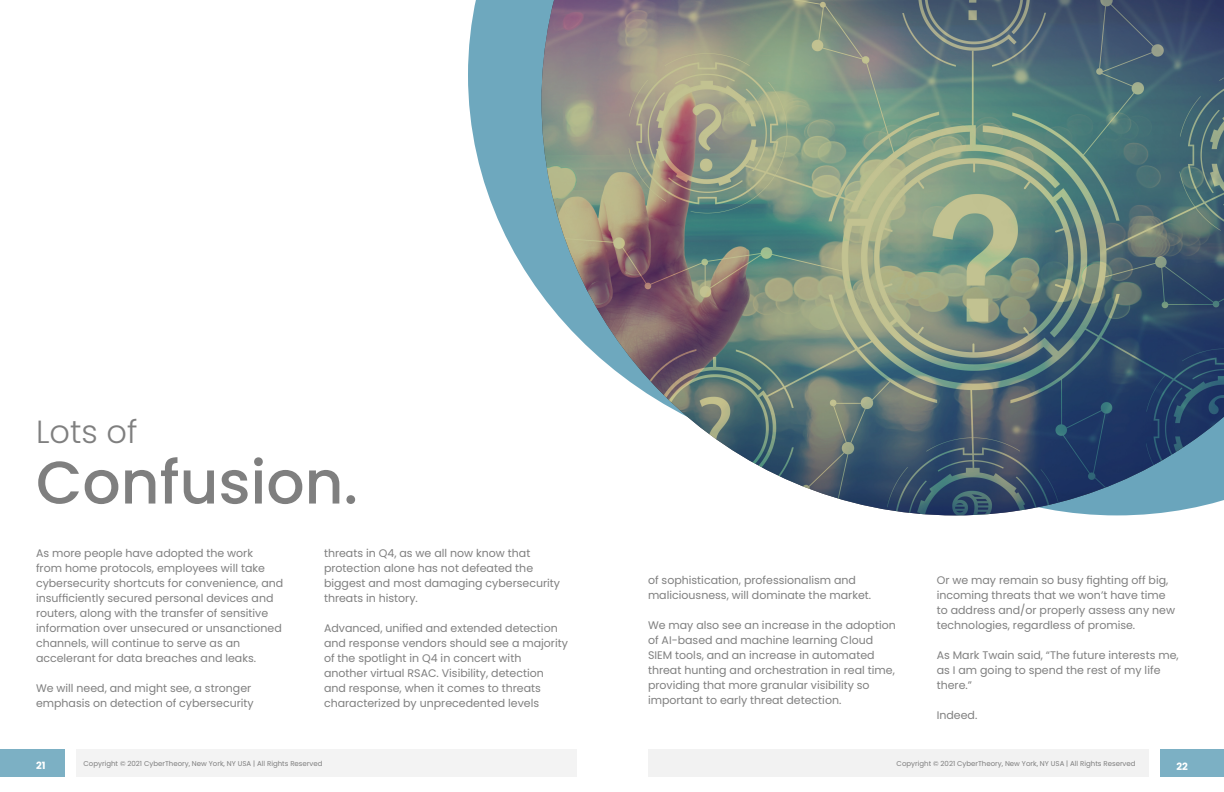
<style>
.page{position:relative;width:1224px;height:792px;background:#fff}
.page>*{position:absolute;margin:0;border:0;box-sizing:border-box;transform-origin:0 0}
.t1{font:500 60px "Poppins";color:#7f7f7f}
.t2{font:300 32px "Poppins";color:#7f7f7f}
.t3{font:11px/15px "Poppins";color:#7f7f7f}
.t4{font:700 10px "Poppins";color:#fff}
.t5{font:7px "Poppins";color:#7f7f7f}
</style>
<div class="page">
<svg style="left:468px;top:0;width:74px;height:295px"></svg>
<img style="left:542px;top:0;width:682px;height:515px">
<div style="left:76px;top:749px;width:501px;height:28px;background:#f3f3f3"></div>
<div style="left:0;top:749px;width:64px;height:28px;background:#7cb0c4"></div>
<div style="left:1160px;top:749px;width:64px;height:28px;background:#7cb0c4"></div>
<div style="left:648px;top:749px;width:500px;height:28px;background:#f2f2f2"></div>
<h2 class="t2" style="left:36px;top:413px;width:103px">Lots of</h2>
<h1 class="t1" style="left:36px;top:448px;width:324px">Confusion.</h1>
<p class="t3" style="left:36px;top:546px;width:249px">As more people have adopted the work<br>from home protocols, employees will take cybersecurity shortcuts for convenience, and insufficiently secured personal devices and routers, along with the transfer of sensitive information over unsecured or unsanctioned channels, will continue to serve as an accelerant for data breaches and leaks.</p>
<p class="t3" style="left:36px;top:681px;width:219px">We will need, and might see, a stronger emphasis on detection of cybersecurity</p>
<p class="t3" style="left:324px;top:546px;width:238px">threats in Q4, as we all now know that protection alone has not defeated the biggest and most damaging cybersecurity threats in history.</p>
<p class="t3" style="left:324px;top:621px;width:245px">Advanced, unified and extended detection and response vendors should see a majority of the spotlight in Q4 in concert with<br>another virtual RSAC. Visibility, detection and response, when it comes to threats characterized by unprecedented levels</p>
<p class="t3" style="left:648px;top:572px;width:225px">of sophistication, professionalism and maliciousness, will dominate the market.</p>
<p class="t3" style="left:648px;top:617px;width:249px">We may also see an increase in the adoption of AI-based and machine learning Cloud SIEM tools, and an increase in automated threat hunting and orchestration in real time, providing that more granular visibility so important to early threat detection.</p>
<p class="t3" style="left:937px;top:572px;width:240px">Or we may remain so busy fighting off big, incoming threats that we won’t have time to address and/or properly assess any new technologies, regardless of promise.</p>
<p class="t3" style="left:937px;top:647px;width:243px">As Mark Twain said, “The future interests me, as I am going to spend the rest of my life there.”</p>
<p class="t3" style="left:937px;top:707px;width:42px">Indeed.</p>
<p class="t5" style="left:84px;top:759px;width:241px">Copyright © 2021 CyberTheory, New York, NY USA | All Rights Reserved</p>
<p class="t5" style="left:897px;top:759px;width:241px">Copyright © 2021 CyberTheory, New York, NY USA | All Rights Reserved</p>
<p class="t4" style="left:36px;top:760px;width:11px">21</p>
<p class="t4" style="left:1177px;top:761px;width:13px">22</p>
</div>
